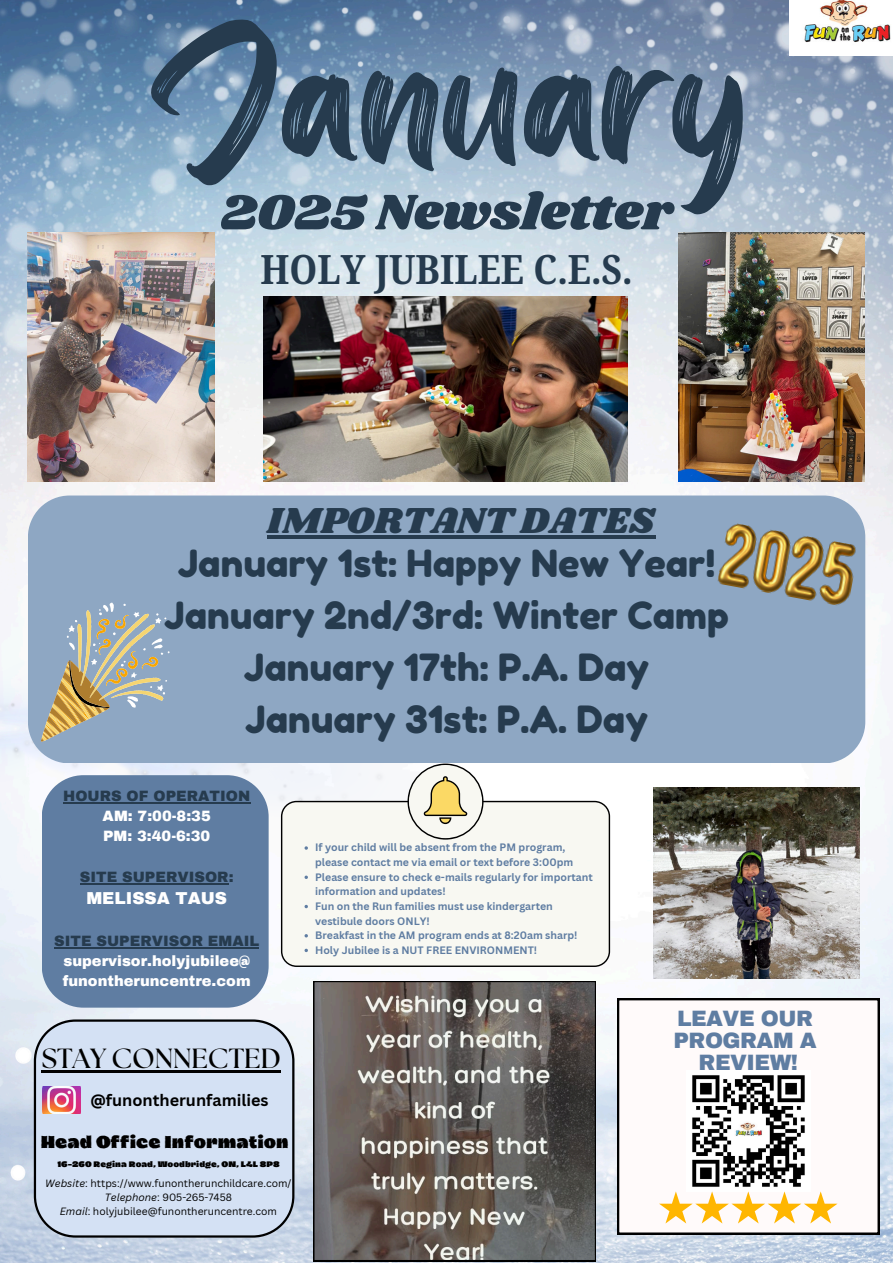
<style>
.page{position:relative;width:893px;height:1263px;background:#fff}
.page>*{position:absolute;margin:0;border:0;box-sizing:border-box;transform-origin:0 0}
.t1{font:208.42px "Redkits";color:#263b4e}
.t2{font:51.75px "Shrikhand";color:#263b4e}
.t3{font:700 40.5px "Noto Serif Ethiopic Condensed";color:#263b4e}
.t4{font:37.5px/52.3px "Fredoka One";color:#263b4e;text-align:center}
.t5{font:37.5px "Shrikhand";color:#263b4e}
.t6{font:700 27.67px "The Seasons";color:#000}
.t7{font:900 21.75px "Archivo";letter-spacing:-.025em;color:#5f7da2}
.t8{font:900 16.88px "Archivo";color:#fff}
.t9{font:700 16.12px "Canva Sans";color:#000}
.t10{font:900 15.75px "Dingos Stamp";color:#000}
.t11{font:900 14.62px "Archivo";color:#fff}
.t12{font:900 14.62px "Archivo";color:#263b4e}
.t13{font:700 10.5px/14.6px "Canva Sans";color:#5f7da2}
.t14{font:10.27px "Canva Sans";color:#000}
.t15{font:900 7.43px "Dingos Stamp";color:#000}
.s1{font-style:italic}
</style>
<div class="page">
<img style="left:0;top:0;width:893px;height:1263px">
<img style="left:0;top:629px;width:407px;height:212px">
<img style="left:789px;top:0;width:104px;height:56px">
<div style="left:28px;top:495px;width:837px;height:268px;background:#8ea7c3"></div>
<img style="left:717px;top:522px;width:142px;height:85px">
<svg style="left:41px;top:602px;width:129px;height:140px;background:#a2aba8"></svg>
<div style="left:42px;top:775px;width:227px;height:232px;background:#5f7da2"></div>
<img style="left:0;top:1022px;width:239px;height:241px">
<div style="left:34px;top:1019px;width:260px;height:218px;background:#d4e1f4"></div>
<img style="left:42px;top:1087px;width:39px;height:26px">
<svg style="left:313px;top:981px;width:283px;height:280px;background:#6c6662"></svg>
<hr style="left:63px;top:802px;width:187px;height:1px;background:#263b4e">
<hr style="left:80px;top:883px;width:149px;height:1px;background:#263b4e">
<hr style="left:54px;top:947px;width:205px;height:1px;background:#263b4e">
<div style="left:281px;top:801px;width:329px;height:166px;background:#f8f8f2"></div>
<svg style="left:407px;top:763px;width:76px;height:76px"></svg>
<svg style="left:617px;top:998px;width:262px;height:237px"></svg>
<img style="left:687px;top:1071px;width:123px;height:120px">
<svg style="left:659px;top:1191px;width:178px;height:32px"></svg>
<img style="left:28px;top:233px;width:187px;height:248px">
<img style="left:678px;top:233px;width:187px;height:248px">
<img style="left:654px;top:788px;width:205px;height:191px">
<img style="left:264px;top:297px;width:364px;height:184px">
<hr style="left:267px;top:535px;width:388px;height:4px;background:#263b4e">
<hr style="left:42px;top:1070px;width:239px;height:2px;background:#000">
<svg style="left:304px;top:846px;width:4px;height:4px"></svg>
<svg style="left:304px;top:875px;width:4px;height:4px"></svg>
<svg style="left:304px;top:905px;width:4px;height:3px"></svg>
<svg style="left:304px;top:934px;width:4px;height:3px"></svg>
<svg style="left:304px;top:949px;width:4px;height:3px"></svg>
<p class="t1" style="left:150px;top:-39px;width:596px">January</p>
<h4 class="t2" style="left:220px;top:176px;width:454px">2025 Newsletter</h4>
<p class="t3" style="left:261px;top:241px;width:373px">HOLY JUBILEE C.E.S.</p>
<p class="t5" style="left:267px;top:494px;width:389px">IMPORTANT DATES</p>
<h5 class="t4" style="left:164px;top:536px;width:566px">January 1st: Happy New Year!<br>January 2nd/3rd: Winter Camp<br>January 17th: P.A. Day<br>January 31st: P.A. Day</h5>
<h1 class="t12" style="left:63px;top:788px;width:188px">HOURS OF OPERATION</h1>
<p class="t11" style="left:103px;top:808px;width:110px">AM: 7:00-8:35</p>
<h2 class="t11" style="left:103px;top:828px;width:109px">PM: 3:40-6:30</h2>
<p class="t12" style="left:80px;top:869px;width:155px">SITE SUPERVISOR:</p>
<p class="t8" style="left:86px;top:889px;width:142px">MELISSA TAUS</p>
<h3 class="t12" style="left:54px;top:933px;width:206px">SITE SUPERVISOR EMAIL</h3>
<p class="t11" style="left:63px;top:953px;width:188px">supervisor.holyjubilee@</p>
<p class="t11" style="left:63px;top:973px;width:189px">funontheruncentre.com</p>
<p class="t13" style="left:315px;top:840px;width:260px">If your child will be absent from the PM program, please contact me via email or text before 3:00pm</p>
<p class="t13" style="left:315px;top:869px;width:279px">Please ensure to check e-mails regularly for important information and updates!</p>
<p class="t13" style="left:315px;top:898px;width:239px">Fun on the Run families must use kindergarten vestibule doors ONLY!</p>
<p class="t13" style="left:315px;top:928px;width:264px">Breakfast in the AM program ends at 8:20am sharp!</p>
<p class="t13" style="left:315px;top:942px;width:224px">Holy Jubilee is a NUT FREE ENVIRONMENT!</p>
<p class="t6" style="left:42px;top:1046px;width:241px">STAY CONNECTED</p>
<p class="t9" style="left:90px;top:1089px;width:180px">@funontherunfamilies</p>
<p class="t10" style="left:41px;top:1136px;width:249px">Head Office Information</p>
<p class="t14" style="left:45px;top:1175px;width:248px"><span class="s1">Website</span>: https://www.funontherunchildcare.com/</p>
<p class="t14" style="left:105px;top:1190px;width:129px"><span class="s1">Telephone</span>: 905-265-7458</p>
<p class="t14" style="left:60px;top:1204px;width:219px"><span class="s1">Email</span>: holyjubilee@funontheruncentre.com</p>
<p class="t15" style="left:57px;top:1161px;width:224px">16-260 Regina Road, Woodbridge, ON, L4L 8P8</p>
<p class="t7" style="left:677px;top:1007px;width:137px">LEAVE OUR</p>
<p class="t7" style="left:673px;top:1029px;width:145px">PROGRAM A</p>
<p class="t7" style="left:698px;top:1051px;width:101px">REVIEW!</p>
</div>
